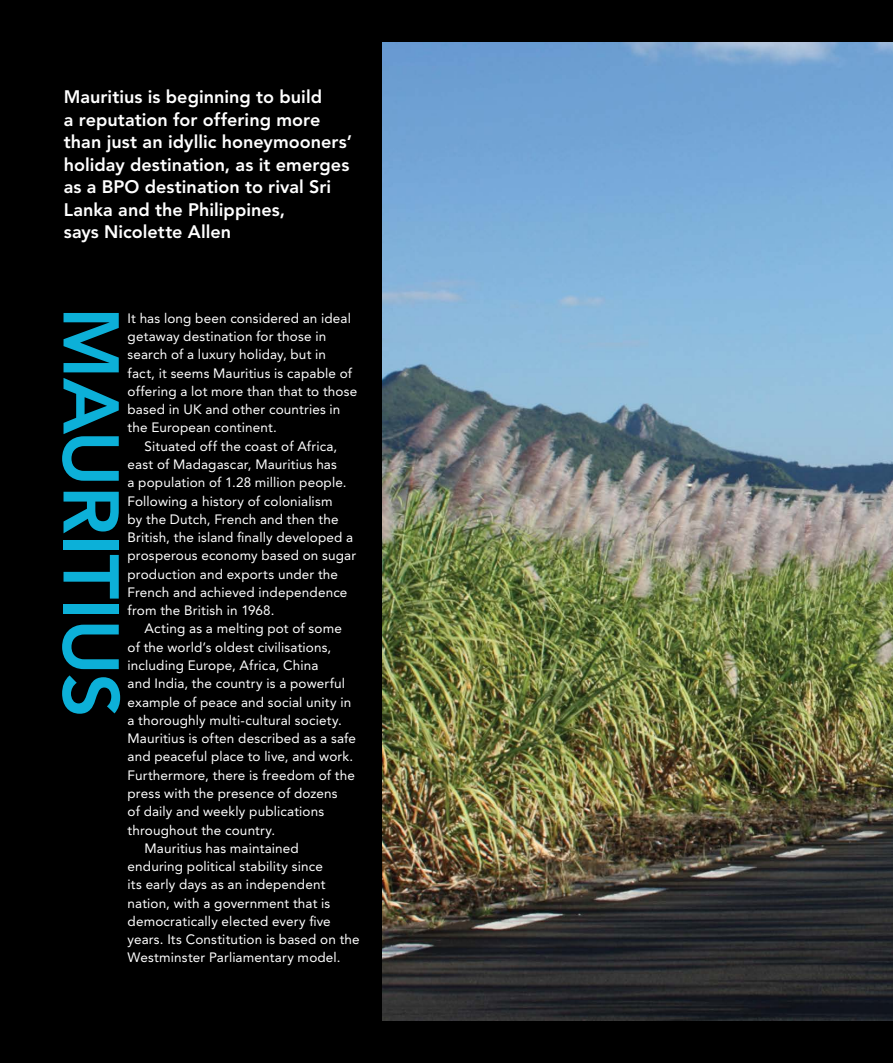
<style>
.page{position:relative;width:893px;height:1063px;background:#000}
.page>*{position:absolute;margin:0;border:0;box-sizing:border-box;transform-origin:0 0}
.t1{font:800 78px "Avenir";letter-spacing:-.015em;color:#0cb0d8}
.t2{font:800 18px/22.5px "Avenir";color:#fff}
.t3{font:13.5px/18.3px "Avenir";letter-spacing:.01em;color:#fff}
</style>
<div class="page">
<img style="left:383px;top:43px;width:510px;height:977px">
<h2 class="t2" style="left:64px;top:86px;width:290px">Mauritius is beginning to build<br>a reputation for offering more than just an idyllic honeymooners’ holiday destination, as it emerges as a BPo destination to rival sri<br>Lanka and the Philippines,<br>says nicolette allen</h2>
<p class="t3" style="left:128px;top:309px;width:231px">It has long been considered an ideal getaway destination for those in search of a luxury holiday, but in<br>fact, it seems Mauritius is capable of offering a lot more than that to those based in UK and other countries in the European continent.</p>
<p class="t3" style="left:128px;top:437px;width:230px;text-indent:17px">Situated off the coast of Africa, east of Madagascar, Mauritius has<br>a population of 1.28 million people.<br>Following a history of colonialism<br>by the Dutch, French and then the British, the island finally developed a prosperous economy based on sugar production and exports under the French and achieved independence from the British in 1968.</p>
<p class="t3" style="left:145px;top:620px;width:199px">Acting as a melting pot of some</p>
<p class="t3" style="left:128px;top:638px;width:205px">of the world’s oldest civilisations,</p>
<p class="t3" style="left:128px;top:656px;width:192px">including Europe, Africa, China</p>
<p class="t3" style="left:128px;top:675px;width:219px">and India, the country is a powerful</p>
<p class="t3" style="left:128px;top:693px;width:225px">example of peace and social unity in</p>
<p class="t3" style="left:128px;top:711px;width:216px">a thoroughly multi-cultural society.</p>
<p class="t3" style="left:128px;top:729px;width:230px">Mauritius is often described as a safe</p>
<p class="t3" style="left:128px;top:748px;width:227px">and peaceful place to live, and work.</p>
<p class="t3" style="left:128px;top:766px;width:229px">Furthermore, there is freedom of the</p>
<p class="t3" style="left:128px;top:784px;width:212px">press with the presence of dozens</p>
<p class="t3" style="left:128px;top:803px;width:198px">of daily and weekly publications</p>
<p class="t3" style="left:128px;top:821px;width:149px">throughout the country.</p>
<p class="t3" style="left:145px;top:839px;width:156px">Mauritius has maintained</p>
<p class="t3" style="left:128px;top:857px;width:197px">enduring political stability since</p>
<p class="t3" style="left:128px;top:876px;width:199px">its early days as an independent</p>
<p class="t3" style="left:128px;top:894px;width:204px">nation, with a government that is</p>
<p class="t3" style="left:128px;top:912px;width:205px">democratically elected every five</p>
<p class="t3" style="left:128px;top:930px;width:234px">years. Its Constitution is based on the</p>
<p class="t3" style="left:128px;top:949px;width:215px">Westminster Parliamentary model.</p>
<h1 class="t1" style="left:137px;top:307px;width:413px;rotate:90deg">Mauritius</h1>
</div>
